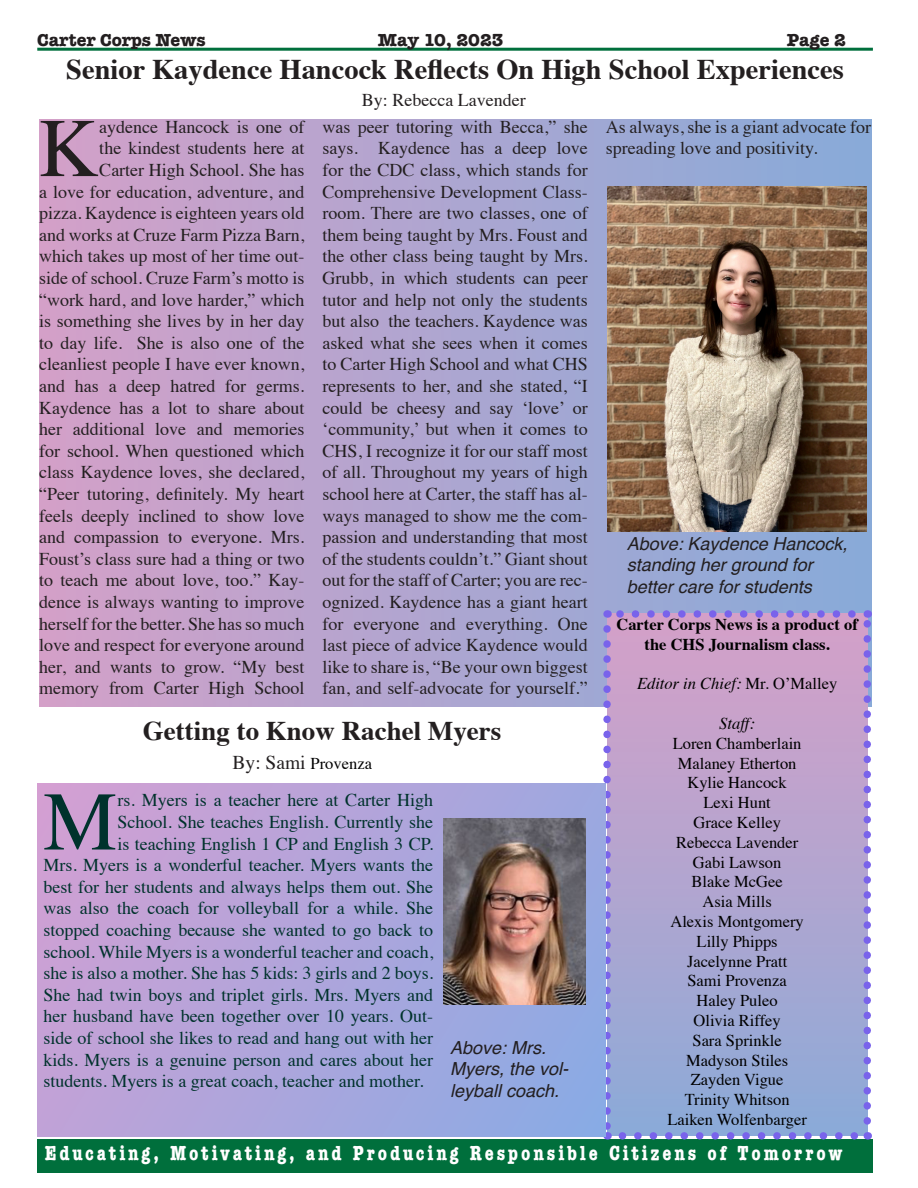
<style>
.page{position:relative;width:918px;height:1188px;background:#fff}
.page>*{position:absolute;margin:0;border:0;box-sizing:border-box;transform-origin:0 0}
.t1{font:83.25px "Times";color:#231f20}
.t2{font:83.25px "Times";color:#00322c}
.t3{font:700 28.5px "Times";color:#231f20}
.t4{font:700 27px "Times";color:#231f20}
.t5{font:700 condensed 21px "American Typewriter";letter-spacing:.14em;color:#fff}
.t6{font:18px/21.6px "Times";color:#231f20;text-align:right}
.t7{font:18px "Times";color:#00322c}
.t8{font:italic 18px/21.6px "Helvetica";color:#231f20}
.t9{font:700 18px "American Typewriter";color:#231f20}
.t10{font:16.5px "Times";color:#000}
.t11{font:700 16.5px/19.8px "Times";color:#000;text-align:center}
.t12{font:italic 16.5px "Times";color:#000}
.s1{font-style:normal}
.s2{font-size:19.5px;color:#231f20}
</style>
<div class="page">
<div style="left:39px;top:119px;width:832px;height:588px;background:linear-gradient(to right,#d4a1c9,#86aad7)"></div>
<hr style="left:37px;top:48px;width:836px;height:3px;background:#006f3c">
<div style="left:37px;top:1140px;width:836px;height:33px;background:#006f3c"></div>
<div style="left:607px;top:614px;width:260px;height:522px;background:linear-gradient(to bottom,#d6a0c7,#8caad8)"></div>
<svg style="left:622px;top:1132px;width:238px;height:8px"></svg>
<svg style="left:615px;top:610px;width:237px;height:8px;background:#a38cd7"></svg>
<svg style="left:603px;top:629px;width:8px;height:511px;background:#a198e0"></svg>
<svg style="left:864px;top:610px;width:7px;height:511px"></svg>
<img style="left:608px;top:187px;width:259px;height:344px">
<div style="left:37px;top:783px;width:568px;height:354px;background:linear-gradient(to right,#cca1d5,#8fa9e2)"></div>
<img style="left:444px;top:819px;width:141px;height:186px">
<p class="t9" style="left:37px;top:24px;width:170px">Carter Corps News</p>
<p class="t9" style="left:378px;top:24px;width:127px">May 10, 2023</p>
<p class="t9" style="left:787px;top:24px;width:61px">Page 2</p>
<p class="t3" style="left:66px;top:42px;width:779px">Senior Kaydence Hancock Reflects On High School Experiences</p>
<p class="t6" style="left:362px;top:88px;width:165px">By: Rebecca Lavender</p>
<p class="t1" style="left:39px;top:70px;width:62px">K</p>
<p class="t6" style="left:39px;top:114px;width:267px">aydence Hancock is one of<br>the kindest students here at<br>Carter High School. She has<br>a love for education, adventure, and pizza. Kaydence is eighteen years old and works at Cruze Farm Pizza Barn, which takes up most of her time out&shy;side of school. Cruze Farm’s motto is “work hard, and love harder,” which is something she lives by in her day to day life. She is also one of the cleanliest people I have ever known, and has a deep hatred for germs.<br>Kaydence has a lot to share about her additional love and memories for school. When questioned which class Kaydence loves, she declared, “Peer tutoring, definitely. My heart feels deeply inclined to show love and compassion to everyone. Mrs.<br>Foust’s class sure had a thing or two to teach me about love, too.” Kay&shy;dence is always wanting to improve herself for the better. She has so much love and respect for everyone around her, and wants to grow. “My best memory from Carter High School</p>
<p class="t6" style="left:322px;top:114px;width:267px;text-align:justify">was peer tutoring with Becca,” she says. Kaydence has a deep love for the CDC class, which stands for Comprehensive Development Class&shy;room. There are two classes, one of them being taught by Mrs. Foust and the other class being taught by Mrs.<br>Grubb, in which students can peer tutor and help not only the students but also the teachers. Kaydence was asked what she sees when it comes to Carter High School and what CHS represents to her, and she stated, “I could be cheesy and say ‘love’ or ‘community,’ but when it comes to CHS, I recognize it for our staff most of all. Throughout my years of high school here at Carter, the staff has al&shy;ways managed to show me the com&shy;passion and understanding that most of the students couldn’t.” Giant shout out for the staff of Carter; you are rec&shy;ognized. Kaydence has a giant heart for everyone and everything. One last piece of advice Kaydence would like to share is, “Be your own biggest fan, and self-advocate for yourself.”</p>
<p class="t6" style="left:606px;top:114px;width:267px;text-align:left">As always, she is a giant advocate for spreading love and positivity.</p>
<p class="t8" style="left:627px;top:533px;width:222px">Above: Kaydence Hancock, standing her ground for better care for students</p>
<p class="t11" style="left:616px;top:613px;width:243px">Carter Corps News is a product of the CHS Journalism class.</p>
<p class="t12" style="left:637px;top:670px;width:202px">Editor in Chief: <span class="s1">Mr. O’Malley</span></p>
<p class="t12" style="left:719px;top:709px;width:37px">Staff:</p>
<p class="t10" style="left:673px;top:728px;width:130px">Loren Chamberlain</p>
<p class="t10" style="left:678px;top:748px;width:120px">Malaney Etherton</p>
<p class="t10" style="left:687px;top:768px;width:101px">Kylie Hancock</p>
<p class="t10" style="left:703px;top:787px;width:69px">Lexi Hunt</p>
<p class="t10" style="left:693px;top:807px;width:89px">Grace Kelley</p>
<p class="t10" style="left:676px;top:827px;width:124px">Rebecca Lavender</p>
<p class="t10" style="left:693px;top:847px;width:90px">Gabi Lawson</p>
<p class="t10" style="left:692px;top:867px;width:93px">Blake McGee</p>
<p class="t10" style="left:703px;top:886px;width:71px">Asia Mills</p>
<p class="t10" style="left:670px;top:906px;width:135px">Alexis Montgomery</p>
<p class="t10" style="left:697px;top:926px;width:83px">Lilly Phipps</p>
<p class="t10" style="left:687px;top:946px;width:102px">Jacelynne Pratt</p>
<p class="t10" style="left:687px;top:966px;width:101px">Sami Provenza</p>
<p class="t10" style="left:697px;top:985px;width:83px">Haley Puleo</p>
<p class="t10" style="left:694px;top:1005px;width:89px">Olivia Riffey</p>
<p class="t10" style="left:692px;top:1025px;width:91px">Sara Sprinkle</p>
<p class="t10" style="left:686px;top:1045px;width:104px">Madyson Stiles</p>
<p class="t10" style="left:691px;top:1065px;width:94px">Zayden Vigue</p>
<p class="t10" style="left:685px;top:1084px;width:107px">Trinity Whitson</p>
<p class="t10" style="left:667px;top:1104px;width:141px">Laiken Wolfenbarger</p>
<p class="t4" style="left:143px;top:705px;width:360px">Getting to Know Rachel Myers</p>
<p class="t10" style="left:233px;top:748px;width:141px"><span class="s2">By: Sami</span> Provenza</p>
<p class="t2" style="left:43px;top:744px;width:76px">M</p>
<p class="t7" style="left:117px;top:783px;width:317px">rs. Myers is a teacher here at Carter High</p>
<p class="t7" style="left:117px;top:805px;width:317px">School. She teaches English. Currently she</p>
<p class="t7" style="left:117px;top:827px;width:317px">is teaching English 1 CP and English 3 CP.</p>
<p class="t7" style="left:43px;top:848px;width:391px">Mrs. Myers is a wonderful teacher. Myers wants the</p>
<p class="t7" style="left:43px;top:870px;width:391px">best for her students and always helps them out. She</p>
<p class="t7" style="left:43px;top:891px;width:391px">was also the coach for volleyball for a while. She</p>
<p class="t7" style="left:43px;top:913px;width:391px">stopped coaching because she wanted to go back to</p>
<p class="t7" style="left:43px;top:935px;width:391px">school. While Myers is a wonderful teacher and coach,</p>
<p class="t7" style="left:43px;top:956px;width:391px">she is also a mother. She has 5 kids: 3 girls and 2 boys.</p>
<p class="t7" style="left:43px;top:978px;width:391px">She had twin boys and triplet girls. Mrs. Myers and</p>
<p class="t7" style="left:43px;top:999px;width:391px">her husband have been together over 10 years. Out-</p>
<p class="t7" style="left:43px;top:1021px;width:391px">side of school she likes to read and hang out with her</p>
<p class="t7" style="left:43px;top:1043px;width:391px">kids. Myers is a genuine person and cares about her</p>
<p class="t7" style="left:43px;top:1064px;width:382px">students. Myers is a great coach, teacher and mother.</p>
<p class="t8" style="left:450px;top:1037px;width:120px">Above: Mrs.<br>Myers, the vol&shy;leyball coach.</p>
<p class="t5" style="left:45px;top:1137px;width:799px">Educating, Motivating, and Producing Responsible Citizens of Tomorrow</p>
</div>
